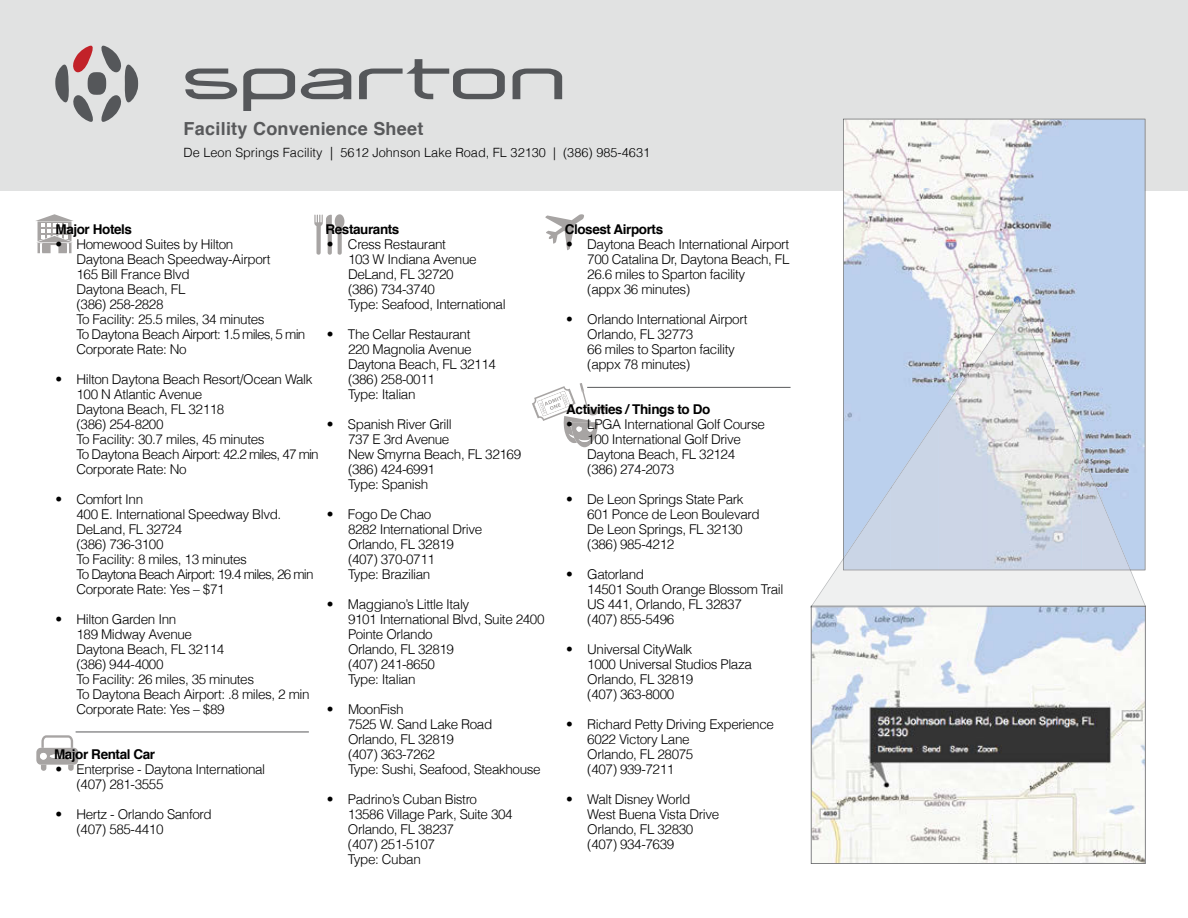
<style>
.page{position:relative;width:1188px;height:918px;background:#fff}
.page>*{position:absolute;margin:0;border:0;box-sizing:border-box;transform-origin:0 0}
.t1{font:700 18px "Helvetica";letter-spacing:.015em;color:#58595b}
.t2{font:300 13.5px/15px "Helvetica";letter-spacing:-.03em;color:#000}
.t3{font:700 13.5px "Helvetica";letter-spacing:-.03em;color:#000}
.t4{font:300 12.75px "Helvetica";color:#000}
.s1{font-size:13.5px}
</style>
<div class="page">
<div style="left:0;top:0;width:1188px;height:191px;background:#e1e2e2"></div>
<svg style="left:811px;top:608px;width:335px;height:256px;fill:#f7f8f4"></svg>
<svg style="left:843px;top:119px;width:302px;height:439px;fill:#bbd0ed"></svg>
<img style="left:987px;top:300px;width:96px;height:258px">
<div style="left:939px;top:417px;width:48px;height:141px;background:#ccd5e6"></div>
<div style="left:891px;top:489px;width:48px;height:69px;background:#cad5e6"></div>
<img style="left:987px;top:298px;width:69px;height:91px">
<img style="left:939px;top:344px;width:48px;height:73px">
<img style="left:891px;top:415px;width:48px;height:74px">
<img style="left:1054px;top:389px;width:29px;height:69px">
<img style="left:1083px;top:454px;width:48px;height:104px">
<img style="left:844px;top:486px;width:47px;height:72px">
<svg style="left:810px;top:558px;width:336px;height:50px"></svg>
<svg style="left:545px;top:214px;width:39px;height:36px"></svg>
<svg style="left:314px;top:214px;width:30px;height:41px"></svg>
<svg style="left:36px;top:214px;width:37px;height:40px"></svg>
<svg style="left:36px;top:735px;width:42px;height:36px"></svg>
<div style="left:40px;top:753px;width:7px;height:7px;background:#fff;border-radius:50%"></div>
<div style="left:68px;top:753px;width:7px;height:7px;background:#fff;border-radius:50%"></div>
<svg style="left:50px;top:754px;width:15px;height:4px"></svg>
<svg style="left:532px;top:383px;width:74px;height:64px"></svg>
<hr style="left:76px;top:732px;width:233px;height:1px;background:#58595b">
<hr style="left:587px;top:387px;width:204px;height:1px;background:#58595b">
<svg style="left:55px;top:45px;width:83px;height:77px"></svg>
<svg style="left:185px;top:69px;width:52px;height:30px"></svg>
<svg style="left:243px;top:69px;width:52px;height:42px"></svg>
<svg style="left:301px;top:69px;width:50px;height:30px"></svg>
<svg style="left:359px;top:59px;width:146px;height:40px"></svg>
<svg style="left:513px;top:69px;width:49px;height:30px"></svg>
<h1 class="t1" style="left:184px;top:115px;width:241px">Facility Convenience Sheet</h1>
<p class="t4" style="left:184px;top:143px;width:468px">De Leon Springs Facility <span class="s1">|</span> 5612 Johnson Lake Road, FL 32130 | (386) 985-4631</p>
<p class="t3" style="left:56px;top:218px;width:78px">Major Hotels</p>
<p class="t2" style="left:77px;top:236px;width:230px;text-indent:-21px">• Homewood Suites by Hilton<br>Daytona Beach Speedway-Airport<br>165 Bill France Blvd<br>Daytona Beach, FL<br>(386) 258-2828<br>To Facility: 25.5 miles, 34 minutes<br>To Daytona Beach Airport: 1.5 miles, 5 min<br>Corporate Rate: No</p>
<p class="t2" style="left:77px;top:371px;width:244px;text-indent:-21px">• Hilton Daytona Beach Resort/Ocean Walk<br>100 N Atlantic Avenue<br>Daytona Beach, FL 32118<br>(386) 254-8200<br>To Facility: 30.7 miles, 45 minutes<br>To Daytona Beach Airport: 42.2 miles, 47 min<br>Corporate Rate: No</p>
<p class="t2" style="left:77px;top:491px;width:239px;text-indent:-21px">• Comfort Inn<br>400 E. International Speedway Blvd.<br>DeLand, FL 32724<br>(386) 736-3100<br>To Facility: 8 miles, 13 minutes<br>To Daytona Beach Airport: 19.4 miles, 26 min<br>Corporate Rate: Yes – $71</p>
<p class="t2" style="left:77px;top:611px;width:235px;text-indent:-21px">• Hilton Garden Inn<br>189 Midway Avenue<br>Daytona Beach, FL 32114<br>(386) 944-4000<br>To Facility: 26 miles, 35 minutes<br>To Daytona Beach Airport: .8 miles, 2 min<br>Corporate Rate: Yes – $89</p>
<p class="t3" style="left:54px;top:743px;width:103px">Major Rental Car</p>
<p class="t2" style="left:77px;top:761px;width:190px;text-indent:-21px">• Enterprise - Daytona International (407) 281-3555</p>
<p class="t2" style="left:77px;top:806px;width:137px;text-indent:-21px">• Hertz - Orlando Sanford (407) 585-4410</p>
<p class="t3" style="left:326px;top:218px;width:75px">Restaurants</p>
<p class="t2" style="left:348px;top:236px;width:159px;text-indent:-21px">• Cress Restaurant<br>103 W Indiana Avenue<br>DeLand, FL 32720<br>(386) 734-3740<br>Type: Seafood, International</p>
<p class="t2" style="left:348px;top:326px;width:149px;text-indent:-21px">• The Cellar Restaurant<br>220 Magnolia Avenue<br>Daytona Beach, FL 32114 (386) 258-0011<br>Type: Italian</p>
<p class="t2" style="left:348px;top:416px;width:175px;text-indent:-21px">• Spanish River Grill<br>737 E 3rd Avenue<br>New Smyrna Beach, FL 32169 (386) 424-6991<br>Type: Spanish</p>
<p class="t2" style="left:348px;top:506px;width:136px;text-indent:-21px">• Fogo De Chao<br>8282 International Drive<br>Orlando, FL 32819 (407) 370-0711<br>Type: Brazilian</p>
<p class="t2" style="left:348px;top:596px;width:198px;text-indent:-21px">• Maggiano’s Little Italy<br>9101 International Blvd, Suite 2400<br>Pointe Orlando<br>Orlando, FL 32819<br>(407) 241-8650<br>Type: Italian</p>
<p class="t2" style="left:348px;top:701px;width:194px;text-indent:-21px">• MoonFish<br>7525 W. Sand Lake Road<br>Orlando, FL 32819<br>(407) 363-7262<br>Type: Sushi, Seafood, Steakhouse</p>
<p class="t2" style="left:348px;top:791px;width:166px;text-indent:-21px">• Padrino’s Cuban Bistro<br>13586 Village Park, Suite 304<br>Orlando, FL 38237<br>(407) 251-5107<br>Type: Cuban</p>
<p class="t3" style="left:565px;top:218px;width:100px">Closest Airports</p>
<p class="t2" style="left:587px;top:236px;width:204px;text-indent:-21px">• Daytona Beach International Airport<br>700 Catalina Dr, Daytona Beach, FL<br>26.6 miles to Sparton facility<br>(appx 36 minutes)</p>
<p class="t2" style="left:587px;top:311px;width:162px;text-indent:-21px">• Orlando International Airport<br>Orlando, FL 32773<br>66 miles to Sparton facility (appx 78 minutes)</p>
<p class="t3" style="left:566px;top:398px;width:146px">Activities / Things to Do</p>
<p class="t2" style="left:587px;top:416px;width:179px;text-indent:-21px">• LPGA International Golf Course<br>100 International Golf Drive<br>Daytona Beach, FL 32124 (386) 274-2073</p>
<p class="t2" style="left:587px;top:491px;width:174px;text-indent:-21px">• De Leon Springs State Park<br>601 Ponce de Leon Boulevard<br>De Leon Springs, FL 32130 (386) 985-4212</p>
<p class="t2" style="left:587px;top:566px;width:198px;text-indent:-21px">• Gatorland<br>14501 South Orange Blossom Trail<br>US 441, Orlando, FL 32837<br>(407) 855-5496</p>
<p class="t2" style="left:587px;top:641px;width:166px;text-indent:-21px">• Universal CityWalk<br>1000 Universal Studios Plaza<br>Orlando, FL 32819<br>(407) 363-8000</p>
<p class="t2" style="left:587px;top:716px;width:188px;text-indent:-21px">• Richard Petty Driving Experience<br>6022 Victory Lane<br>Orlando, FL 28075<br>(407) 939-7211</p>
<p class="t2" style="left:587px;top:791px;width:134px;text-indent:-21px">• Walt Disney World<br>West Buena Vista Drive<br>Orlando, FL 32830 (407) 934-7639</p>
</div>
